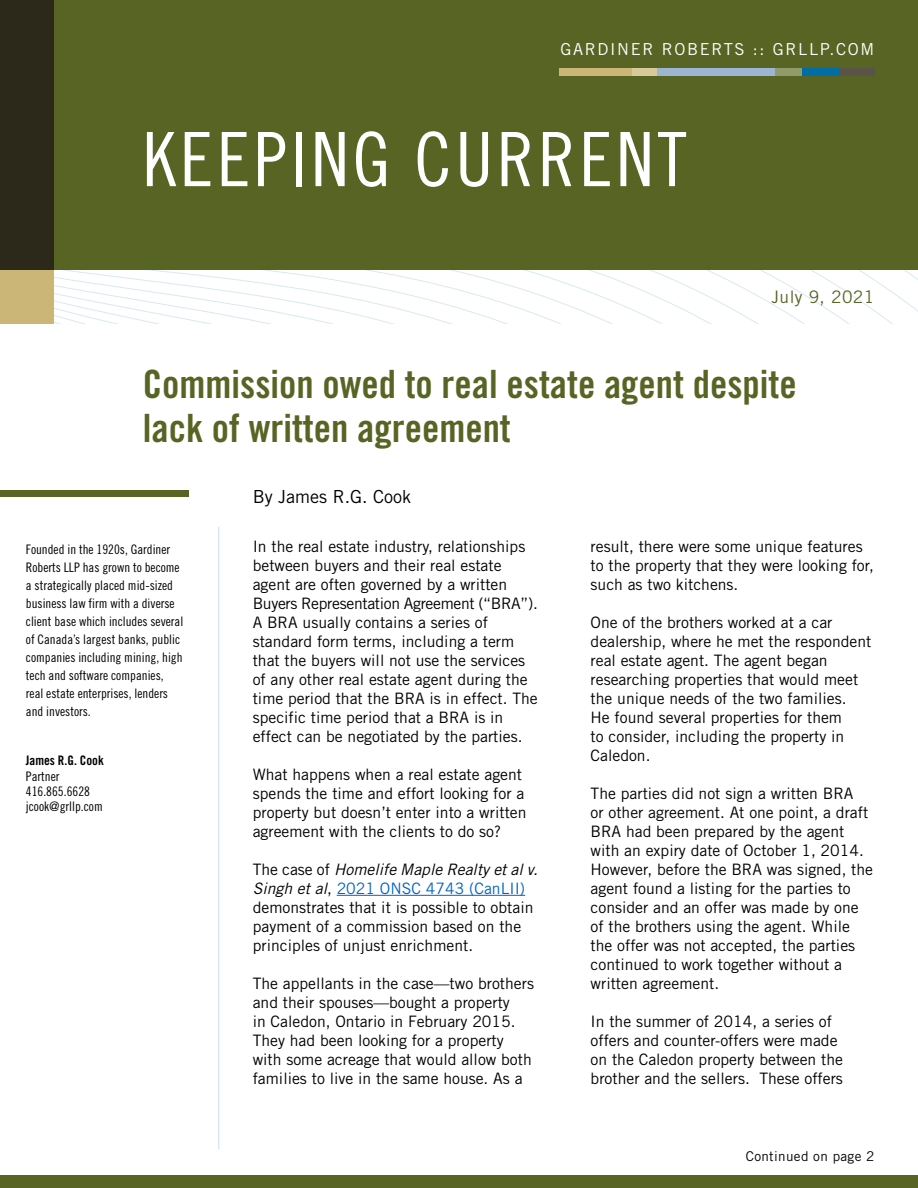
<style>
.page{position:relative;width:918px;height:1188px;background:#fff}
.page>*{position:absolute;margin:0;border:0;box-sizing:border-box;transform-origin:0 0}
.t1{font:75px "Trade Gothic LT Std Cn 18";letter-spacing:.05em;color:#fff}
.t2{font:39px/43.5px "Trade Gothic LT Std Bd Cn 20";color:#576423}
.t3{font:18px "Trade Gothic LT Std";color:#000}
.t4{font:17.25px "Trade Gothic LT Std";letter-spacing:.025em;color:#576423}
.t5{font:16.5px "Trade Gothic LT Std";letter-spacing:.1em;color:#fff}
.t6{font:15.75px/19px "Trade Gothic LT Std";color:#000}
.t7{font:13.5px "Trade Gothic LT Std";letter-spacing:.025em;color:#000}
.t8{font:13.2px/18px "Trade Gothic LT Std Cn 18";color:#000}
.t9{font:13.2px "Trade Gothic LT Std Bd Cn 20";color:#000}
.s1{font-style:italic}
.s2{color:#0563c1}
</style>
<div class="page">
<svg style="left:54px;top:270px;width:864px;height:54px"></svg>
<div style="left:54px;top:0;width:864px;height:270px;background:#576423"></div>
<div style="left:0;top:490px;width:189px;height:7px;background:#576423"></div>
<hr style="left:218px;top:527px;width:1px;height:622px;background:#c8ddeb">
<div style="left:0;top:0;width:54px;height:270px;background:#2c291a"></div>
<div style="left:0;top:270px;width:54px;height:54px;background:#cbb677"></div>
<hr style="left:337px;top:895px;width:188px;height:1px;background:#0563c1">
<div style="left:0;top:1175px;width:918px;height:13px;background:#576423"></div>
<div style="left:559px;top:68px;width:74px;height:8px;background:#cbb677"></div>
<div style="left:633px;top:68px;width:25px;height:8px;background:#dac99a"></div>
<div style="left:657px;top:68px;width:118px;height:8px;background:#9db4d2"></div>
<div style="left:775px;top:68px;width:28px;height:8px;background:#919b6a"></div>
<div style="left:803px;top:68px;width:36px;height:8px;background:#006ea5"></div>
<div style="left:839px;top:68px;width:35px;height:8px;background:#595447"></div>
<p class="t5" style="left:560px;top:39px;width:315px">GARDINER ROBERTS :: GRLLP.COM</p>
<h1 class="t1" style="left:143px;top:115px;width:545px">KEEPING CURRENT</h1>
<p class="t4" style="left:772px;top:286px;width:104px">July 9, 2021</p>
<h2 class="t2" style="left:143px;top:362px;width:656px">Commission owed to real estate agent despite lack of written agreement</h2>
<p class="t8" style="left:26px;top:540px;width:159px">Founded in the 1920s, Gardiner<br>Roberts LLP has grown to become a strategically placed mid-sized business law firm with a diverse client base which includes several of Canada’s largest banks, public companies including mining, high tech and software companies, real estate enterprises, lenders and investors.</p>
<p class="t9" style="left:26px;top:753px;width:79px">James R.G. Cook</p>
<p class="t8" style="left:26px;top:768px;width:78px;line-height:15.1px">Partner<br>416.865.6628 jcook@grllp.com</p>
<p class="t3" style="left:253px;top:486px;width:160px">By James R.G. Cook</p>
<p class="t6" style="left:253px;top:537px;width:287px">In the real estate industry, relationships between buyers and their real estate agent are often governed by a written Buyers Representation Agreement (“BRA”).<br>A BRA usually contains a series of standard form terms, including a term that the buyers will not use the services of any other real estate agent during the time period that the BRA is in effect. The specific time period that a BRA is in effect can be negotiated by the parties.</p>
<p class="t6" style="left:253px;top:765px;width:275px">What happens when a real estate agent spends the time and effort looking for a property but doesn’t enter into a written agreement with the clients to do so?</p>
<p class="t6" style="left:253px;top:859px;width:287px">The case of <span class="s1">Homelife Maple Realty et al v.<br>Singh et al</span>, <span class="s2">2021 ONSC 4743 (CanLII) </span>demonstrates that it is possible to obtain payment of a commission based on the principles of unjust enrichment.</p>
<p class="t6" style="left:253px;top:973px;width:283px">The appellants in the case—two brothers and their spouses—bought a property<br>in Caledon, Ontario in February 2015.<br>They had been looking for a property with some acreage that would allow both families to live in the same house. As a</p>
<p class="t6" style="left:591px;top:537px;width:285px">result, there were some unique features to the property that they were looking for, such as two kitchens.</p>
<p class="t6" style="left:591px;top:613px;width:282px">One of the brothers worked at a car dealership, where he met the respondent real estate agent. The agent began researching properties that would meet the unique needs of the two families.<br>He found several properties for them<br>to consider, including the property in Caledon.</p>
<p class="t6" style="left:591px;top:784px;width:284px">The parties did not sign a written BRA<br>or other agreement. At one point, a draft BRA had been prepared by the agent with an expiry date of October 1, 2014.<br>However, before the BRA was signed, the agent found a listing for the parties to consider and an offer was made by one of the brothers using the agent. While the offer was not accepted, the parties continued to work together without a written agreement.</p>
<p class="t6" style="left:591px;top:1011px;width:254px">In the summer of 2014, a series of offers and counter-offers were made on the Caledon property between the brother and the sellers. These offers</p>
<p class="t7" style="left:746px;top:1148px;width:130px">Continued on page 2</p>
</div>
